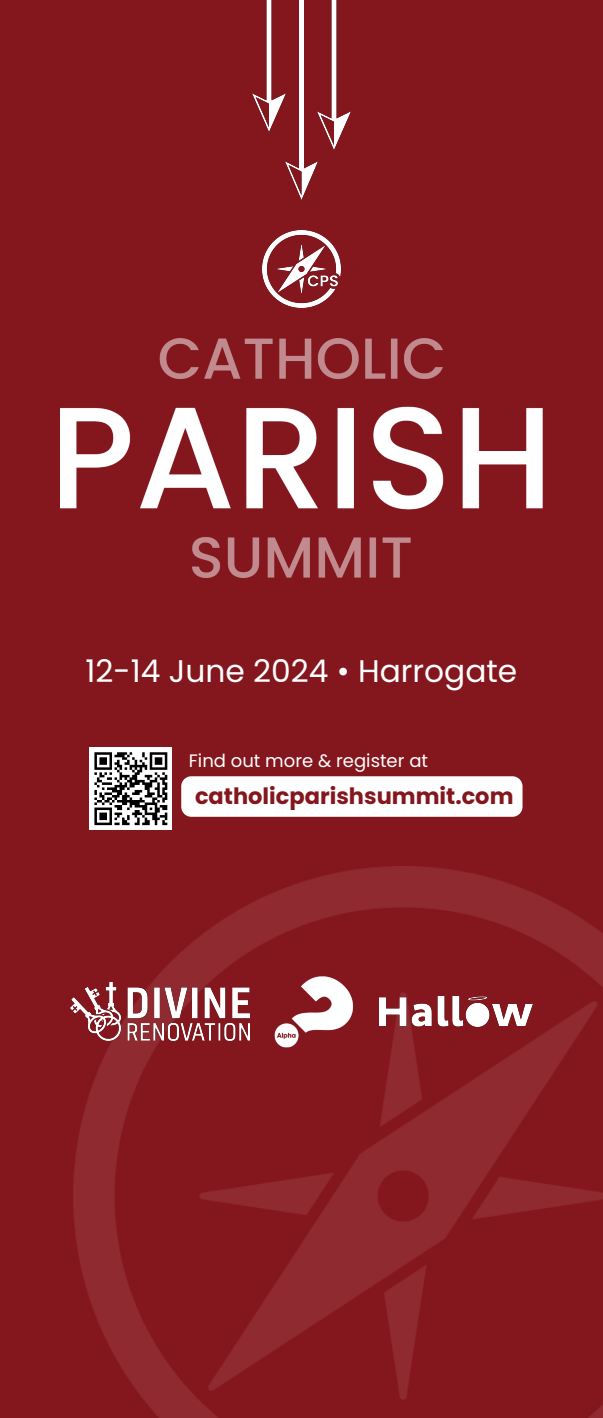
<style>
.page{position:relative;width:603px;height:1418px;background:#fff}
.page>*{position:absolute;margin:0;border:0;box-sizing:border-box;transform-origin:0 0}
.t1{font:31.25px "Poppins";color:#fff}
.t2{font:700 22.5px "Poppins";color:#84161d}
.t3{font:18px "Poppins";color:#fff}
</style>
<div class="page">
<div style="left:0;top:0;width:602px;height:1417px;background:#84161d"></div>
<img style="left:60px;top:338px;width:482px;height:239px">
<div style="left:89px;top:747px;width:83px;height:83px;background:#fff"></div>
<svg style="left:94px;top:752px;width:74px;height:74px"></svg>
<img style="left:285px;top:0;width:33px;height:199px">
<img style="left:252px;top:0;width:33px;height:132px">
<img style="left:317px;top:0;width:33px;height:150px">
<img style="left:263px;top:230px;width:77px;height:77px">
<img style="left:73px;top:866px;width:529px;height:551px">
<img style="left:70px;top:982px;width:179px;height:58px">
<img style="left:379px;top:996px;width:153px;height:30px">
<img style="left:264px;top:969px;width:94px;height:84px">
<div style="left:181px;top:776px;width:341px;height:40px;background:#fff;border-radius:10px"></div>
<p class="t1" style="left:86px;top:649px;width:433px">12-14 June 2024 • Harrogate</p>
<h2 class="t3" style="left:189px;top:747px;width:241px">Find out more &amp; register at</h2>
<p class="t2" style="left:195px;top:780px;width:320px">catholicparishsummit.com</p>
</div>
